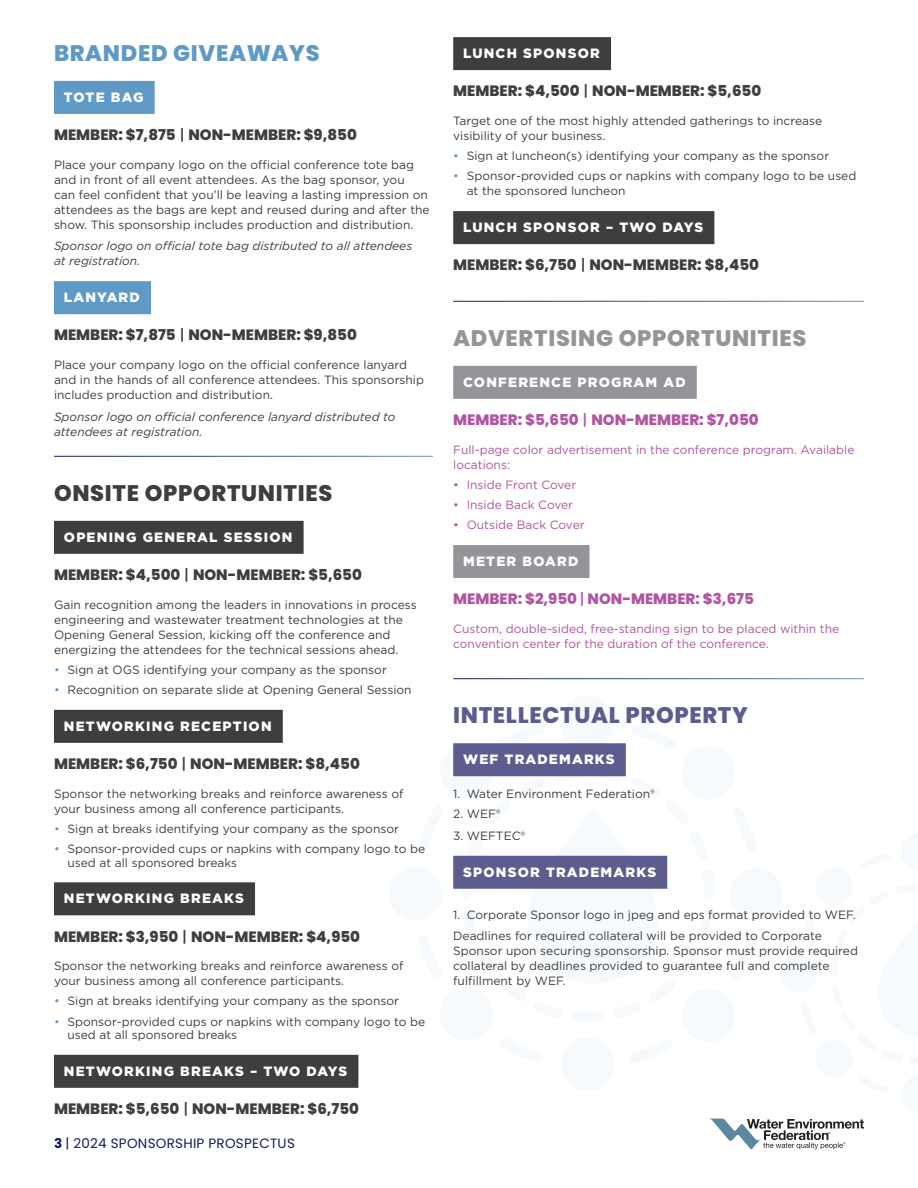
<style>
.page{position:relative;width:918px;height:1188px;background:#fff}
.page>*{position:absolute;margin:0;border:0;box-sizing:border-box;transform-origin:0 0}
.t1{font:800 22.5px "Poppins";letter-spacing:.03em;color:#939598}
.t2{font:800 22.5px "Poppins";letter-spacing:.03em;color:#5c5d8e}
.t3{font:800 22.5px "Poppins";letter-spacing:.03em;color:#3e3e3f}
.t4{font:800 22.5px "Poppins";letter-spacing:.03em;color:#5f99c6}
.t5{font:800 15px "Poppins";color:#3e3e3f}
.t6{font:800 15px "Poppins";color:#b154a1}
.t7{font:900 13.5px "Gotham";letter-spacing:.09em;color:#fff}
.t8{font:13.5px "Poppins";letter-spacing:.02em;color:#141c5d}
.t9{font:12px/15px "Gotham";color:#3e3e3f}
.t10{font:12px/15px "Gotham";color:#b154a1}
.t11{font:italic 12px/15px "Gotham";color:#3e3e3f}
.s1{font-weight:500}
.s2{color:#5f99c6}
.s3{font-weight:700}
</style>
<div class="page">
<div style="left:453px;top:37px;width:158px;height:33px;background:#3e3e3f"></div>
<div style="left:453px;top:211px;width:261px;height:33px;background:#3e3e3f"></div>
<div style="left:54px;top:81px;width:101px;height:33px;background:#5f99c6"></div>
<div style="left:54px;top:281px;width:97px;height:33px;background:#5f99c6"></div>
<div style="left:54px;top:521px;width:250px;height:33px;background:#3e3e3f"></div>
<div style="left:54px;top:710px;width:229px;height:33px;background:#3e3e3f"></div>
<div style="left:54px;top:882px;width:201px;height:33px;background:#3e3e3f"></div>
<div style="left:54px;top:1055px;width:304px;height:33px;background:#3e3e3f"></div>
<svg style="left:710px;top:1119px;width:154px;height:30px"></svg>
<div style="left:779px;top:955px;width:38px;height:38px;background:#f7fafc;border-radius:50%"></div>
<div style="left:815px;top:868px;width:38px;height:38px;background:#f7fafc;border-radius:50%"></div>
<div style="left:815px;top:1040px;width:38px;height:38px;background:#f7fafc;border-radius:50%"></div>
<svg style="left:461px;top:776px;width:207px;height:113px"></svg>
<div style="left:389px;top:867px;width:53px;height:54px;background:#f7fafc;border-radius:50%"></div>
<div style="left:440px;top:744px;width:53px;height:54px;background:#f7fafc;border-radius:50%"></div>
<div style="left:561px;top:695px;width:53px;height:54px;background:#f7fafc;border-radius:50%"></div>
<div style="left:682px;top:746px;width:53px;height:53px;background:#f7fafc;border-radius:50%"></div>
<div style="left:682px;top:988px;width:53px;height:54px;background:#f7fafc;border-radius:50%"></div>
<div style="left:561px;top:1037px;width:53px;height:54px;background:#f7fafc;border-radius:50%"></div>
<div style="left:440px;top:987px;width:53px;height:54px;background:#f7fafc;border-radius:50%"></div>
<div style="left:730px;top:868px;width:53px;height:54px;background:#f7fafc;border-radius:50%"></div>
<div style="left:453px;top:743px;width:173px;height:33px;background:#5c5d8e"></div>
<div style="left:453px;top:856px;width:214px;height:33px;background:#5c5d8e"></div>
<div style="left:453px;top:366px;width:244px;height:33px;background:#939598"></div>
<div style="left:453px;top:545px;width:137px;height:33px;background:#939598"></div>
<p class="t4" style="left:54px;top:40px;width:267px">BRANDED GIVEAWAYS</p>
<p class="t7" style="left:64px;top:88px;width:81px">TOTE BAG</p>
<p class="t5" style="left:54px;top:126px;width:304px">MEMBER: $7,875 <span class="s1">|</span> NON-MEMBER: $9,850</p>
<p class="t9" style="left:54px;top:157px;width:377px">Place your company logo on the official conference tote bag and in front of all event attendees. As the bag sponsor, you<br>can feel confident that you’ll be leaving a lasting impression on attendees as the bags are kept and reused during and after the show. This sponsorship includes production and distribution.</p>
<p class="t11" style="left:54px;top:238px;width:360px">Sponsor logo on official tote bag distributed to all attendees at registration.</p>
<p class="t7" style="left:64px;top:288px;width:77px">LANYARD</p>
<p class="t5" style="left:54px;top:326px;width:304px">MEMBER: $7,875 <span class="s1">|</span> NON-MEMBER: $9,850</p>
<p class="t9" style="left:54px;top:357px;width:372px">Place your company logo on the official conference lanyard and in the hands of all conference attendees. This sponsorship includes production and distribution.</p>
<p class="t11" style="left:54px;top:409px;width:343px">Sponsor logo on official conference lanyard distributed to attendees at registration.</p>
<p class="t3" style="left:54px;top:480px;width:280px">ONSITE OPPORTUNITIES</p>
<p class="t7" style="left:64px;top:528px;width:230px">OPENING GENERAL SESSION</p>
<p class="t5" style="left:54px;top:566px;width:309px">MEMBER: $4,500 <span class="s1">|</span> NON-MEMBER: $5,650</p>
<p class="t9" style="left:54px;top:597px;width:364px">Gain recognition among the leaders in innovations in process engineering and wastewater treatment technologies at the Opening General Session, kicking off the conference and energizing the attendees for the technical sessions ahead.</p>
<p class="t9" style="left:54px;top:662px;width:334px"><span class="s2">•</span> Sign at OGS identifying your company as the sponsor</p>
<p class="t9" style="left:54px;top:682px;width:359px"><span class="s2">•</span> Recognition on separate slide at Opening General Session</p>
<p class="t7" style="left:64px;top:717px;width:209px">NETWORKING RECEPTION</p>
<p class="t5" style="left:54px;top:755px;width:307px">MEMBER: $6,750 <span class="s1">|</span> NON-MEMBER: $8,450</p>
<p class="t9" style="left:54px;top:786px;width:351px">Sponsor the networking breaks and reinforce awareness of your business among all conference participants.</p>
<p class="t9" style="left:54px;top:821px;width:347px"><span class="s2">•</span> Sign at breaks identifying your company as the sponsor</p>
<p class="t9" style="left:68px;top:842px;width:359px;line-height:13.5px;text-indent:-14px"><span class="s2">•</span> Sponsor-provided cups or napkins with company logo to be used at all sponsored breaks</p>
<p class="t7" style="left:64px;top:889px;width:182px">NETWORKING BREAKS</p>
<p class="t5" style="left:54px;top:928px;width:308px">MEMBER: $3,950 <span class="s1">|</span> NON-MEMBER: $4,950</p>
<p class="t9" style="left:54px;top:958px;width:351px">Sponsor the networking breaks and reinforce awareness of your business among all conference participants.</p>
<p class="t9" style="left:54px;top:993px;width:347px"><span class="s2">•</span> Sign at breaks identifying your company as the sponsor</p>
<p class="t9" style="left:68px;top:1014px;width:359px;line-height:13.5px;text-indent:-14px"><span class="s2">•</span> Sponsor-provided cups or napkins with company logo to be used at all sponsored breaks</p>
<p class="t7" style="left:64px;top:1062px;width:285px">NETWORKING BREAKS – TWO DAYS</p>
<p class="t5" style="left:54px;top:1100px;width:307px">MEMBER: $5,650 <span class="s1">|</span> NON-MEMBER: $6,750</p>
<p class="t8" style="left:54px;top:1135px;width:242px"><span class="s3">3</span> | 2024 SPONSORSHIP PROSPECTUS</p>
<p class="t7" style="left:463px;top:44px;width:138px">LUNCH SPONSOR</p>
<p class="t5" style="left:453px;top:82px;width:309px">MEMBER: $4,500 <span class="s1">|</span> NON-MEMBER: $5,650</p>
<p class="t9" style="left:453px;top:113px;width:370px">Target one of the most highly attended gatherings to increase visibility of your business.</p>
<p class="t9" style="left:453px;top:148px;width:378px"><span class="s2">•</span> Sign at luncheon(s) identifying your company as the sponsor</p>
<p class="t9" style="left:467px;top:168px;width:391px;text-indent:-14px"><span class="s2">•</span> Sponsor-provided cups or napkins with company logo to be used at the sponsored luncheon</p>
<p class="t7" style="left:463px;top:218px;width:242px">LUNCH SPONSOR – TWO DAYS</p>
<p class="t5" style="left:453px;top:256px;width:307px">MEMBER: $6,750 <span class="s1">|</span> NON-MEMBER: $8,450</p>
<p class="t1" style="left:453px;top:325px;width:355px">ADVERTISING OPPORTUNITIES</p>
<p class="t7" style="left:463px;top:373px;width:224px">CONFERENCE PROGRAM AD</p>
<p class="t6" style="left:453px;top:411px;width:307px">MEMBER: $5,650 <span class="s1">|</span> NON-MEMBER: $7,050</p>
<p class="t10" style="left:453px;top:442px;width:403px">Full-page color advertisement in the conference program. Available locations:</p>
<p class="t10" style="left:453px;top:477px;width:125px">• Inside Front Cover</p>
<p class="t10" style="left:453px;top:497px;width:121px">• Inside Back Cover</p>
<p class="t10" style="left:453px;top:517px;width:133px">• Outside Back Cover</p>
<p class="t7" style="left:463px;top:552px;width:117px">METER BOARD</p>
<p class="t6" style="left:453px;top:590px;width:302px">MEMBER: $2,950 <span class="s1">|</span> NON-MEMBER: $3,675</p>
<p class="t10" style="left:453px;top:621px;width:388px">Custom, double-sided, free-standing sign to be placed within the convention center for the duration of the conference.</p>
<p class="t2" style="left:453px;top:702px;width:296px">INTELLECTUAL PROPERTY</p>
<p class="t7" style="left:463px;top:750px;width:153px">WEF TRADEMARKS</p>
<p class="t9" style="left:453px;top:786px;width:203px">1. Water Environment Federation®</p>
<p class="t9" style="left:453px;top:806px;width:49px">2. WEF®</p>
<p class="t9" style="left:453px;top:828px;width:74px">3. WEFTEC®</p>
<p class="t7" style="left:463px;top:863px;width:195px">SPONSOR TRADEMARKS</p>
<p class="t9" style="left:453px;top:903px;width:404px;line-height:21.8px">1. Corporate Sponsor logo in jpeg and eps format provided to WEF.<br>Deadlines for required collateral will be provided to Corporate</p>
<p class="t9" style="left:453px;top:943px;width:406px">Sponsor upon securing sponsorship. Sponsor must provide required collateral by deadlines provided to guarantee full and complete fulfillment by WEF.</p>
</div>
